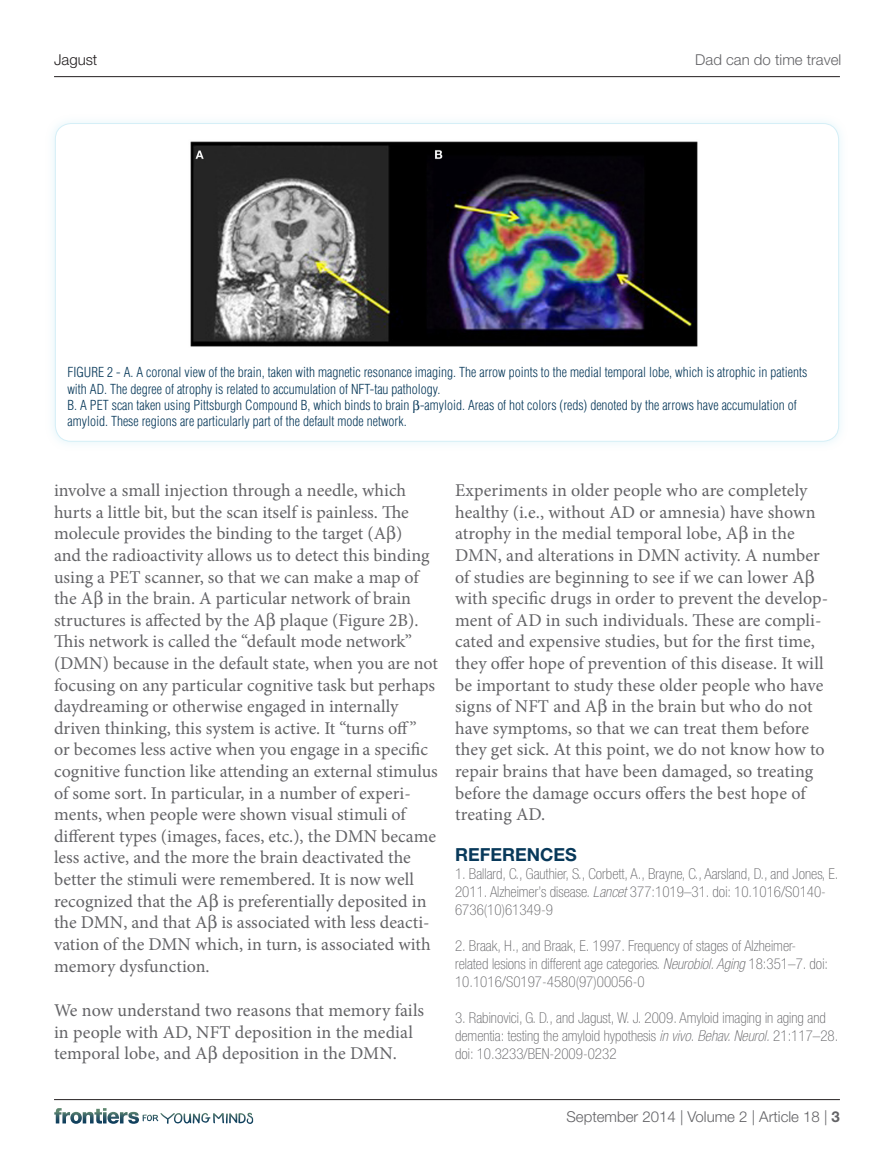
<style>
.page{position:relative;width:894px;height:1170px;background:#fff}
.page>*{position:absolute;margin:0;border:0;box-sizing:border-box;transform-origin:0 0}
.TXT{font:18px/21.6px "Minion Pro";color:#636366}
.Reference-Head{font:700 18px "Helvetica Neue LT Std";color:#08395a}
.Reference-Text{font:100 condensed 15px/18px "Helvetica Neue LT Std";color:#636366}
.t1{font:300 15px "Helvetica Neue LT Std";color:#636366}
.t2{font:300 15px "Helvetica Neue LT Std";color:#231f20}
.Figure-caption{font:300 condensed 13.5px/16.2px "Helvetica LT Std";color:#08395a}
.s1{font-style:italic}
.s2{font-weight:700}
</style>
<div class="page">
<hr style="left:54px;top:76px;width:785px;height:1px;background:#231f20">
<hr style="left:54px;top:1099px;width:785px;height:1px;background:#231f20">
<svg style="left:54px;top:1108px;width:199px;height:16px"></svg>
<div style="left:45px;top:113px;width:803px;height:338px;background:#d5eff7;opacity:.5"></div>
<div style="left:55px;top:123px;width:783px;height:318px;background:#fff;border-radius:16px"></div>
<img style="left:190px;top:141px;width:508px;height:206px">
<p class="t2" style="left:54px;top:50px;width:45px">Jagust</p>
<p class="t1" style="left:695px;top:50px;width:147px">Dad can do time travel</p>
<p class="Figure-caption" style="left:67px;top:364px;width:741px">FIGURE 2 - A. A coronal view of the brain, taken with magnetic resonance imaging. The arrow points to the medial temporal lobe, which is atrophic in patients with AD. The degree of atrophy is related to accumulation of NFT-tau pathology.</p>
<p class="Figure-caption" style="left:67px;top:397px;width:730px">B. A PET scan taken using Pittsburgh Compound B, which binds to brain -amyloid. Areas of hot colors (reds) denoted by the arrows have accumulation of amyloid. These regions are particularly part of the default mode network.</p>
<p class="TXT" style="left:54px;top:480px;width:385px">involve a small injection through a needle, which hurts a little bit, but the scan itself is painless. The molecule provides the binding to the target (A )<br>and the radioactivity allows us to detect this binding using a PET scanner, so that we can make a map of the A in the brain. A particular network of brain structures is affected by the A plaque (Figure 2B).<br>This network is called the “default mode network” (DMN) because in the default state, when you are not focusing on any particular cognitive task but perhaps daydreaming or otherwise engaged in internally driven thinking, this system is active. It “turns off”<br>or becomes less active when you engage in a specific cognitive function like attending an external stimulus of some sort. In particular, in a number of experi&shy;ments, when people were shown visual stimuli of different types (images, faces, etc.), the DMN became less active, and the more the brain deactivated the better the stimuli were remembered. It is now well recognized that the A is preferentially deposited in the DMN, and that A is associated with less deacti&shy;vation of the DMN which, in turn, is associated with memory dysfunction.</p>
<p class="TXT" style="left:54px;top:999px;width:371px">We now understand two reasons that memory fails in people with AD, NFT deposition in the medial temporal lobe, and A deposition in the DMN.</p>
<p class="TXT" style="left:455px;top:480px;width:374px">Experiments in older people who are completely healthy (i.e., without AD or amnesia) have shown atrophy in the medial temporal lobe, A in the DMN, and alterations in DMN activity. A number of studies are beginning to see if we can lower A with specific drugs in order to prevent the develop&shy;ment of AD in such individuals. These are compli&shy;cated and expensive studies, but for the first time, they offer hope of prevention of this disease. It will be important to study these older people who have signs of NFT and A in the brain but who do not have symptoms, so that we can treat them before they get sick. At this point, we do not know how to repair brains that have been damaged, so treating before the damage occurs offers the best hope of treating AD.</p>
<p class="Reference-Head" style="left:455px;top:844px;width:123px">REFERENCES</p>
<p class="Reference-Text" style="left:455px;top:865px;width:384px">1. Ballard, C., Gauthier, S., Corbett, A., Brayne, C., Aarsland, D., and Jones, E.<br>2011. Alzheimer’s disease. <span class="s1">Lancet</span> 377:1019–31. doi: 10.1016/S0140-<br>6736(10)61349-9</p>
<p class="Reference-Text" style="left:455px;top:937px;width:374px">2. Braak, H., and Braak, E. 1997. Frequency of stages of Alzheimer&shy;related lesions in different age categories. <span class="s1">Neurobiol. Aging</span> 18:351–7. doi:<br>10.1016/S0197-4580(97)00056-0</p>
<p class="Reference-Text" style="left:455px;top:1009px;width:384px">3. Rabinovici, G. D., and Jagust, W. J. 2009. Amyloid imaging in aging and dementia: testing the amyloid hypothesis <span class="s1">in vivo</span>. <span class="s1">Behav. Neurol.</span> 21:117–28. doi: 10.3233/BEN-2009-0232</p>
<p class="t1" style="left:566px;top:1107px;width:275px">September 2014 | Volume 2 | Article 18 | <span class="s2">3</span></p>
</div>
